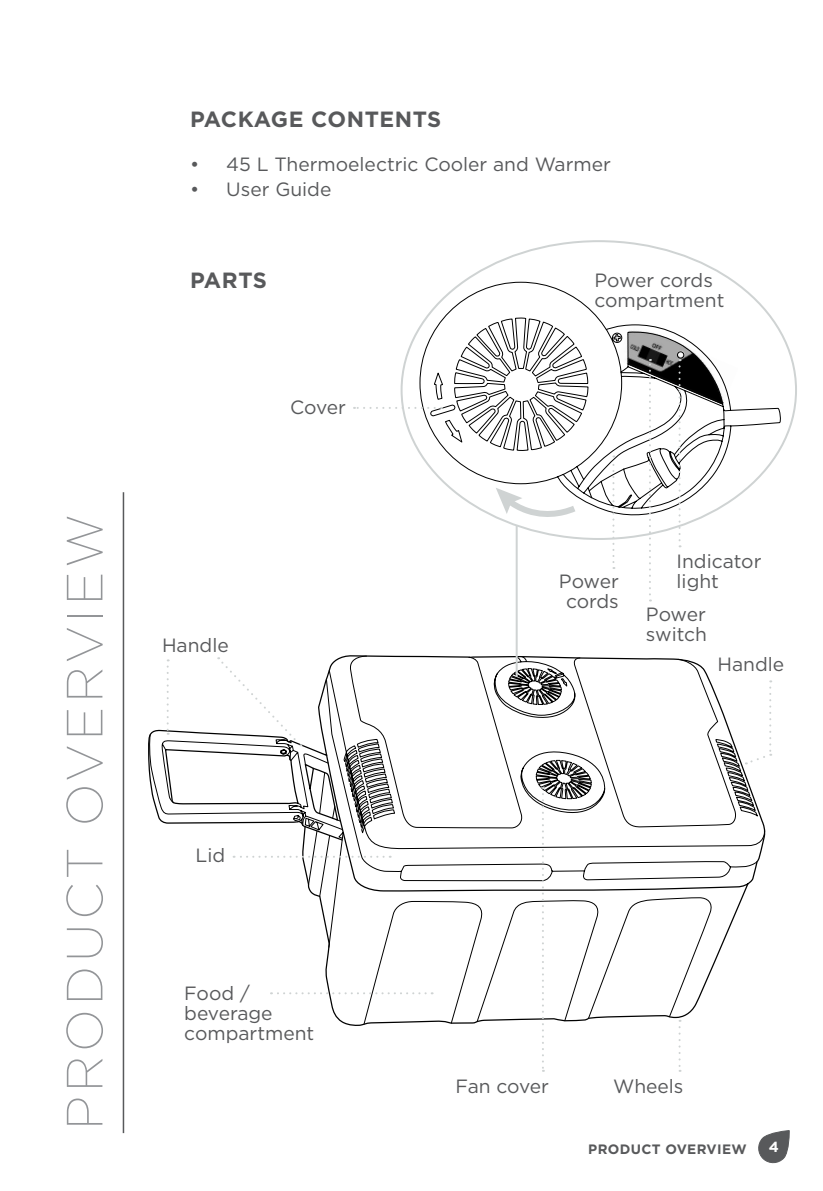
<style>
.page{position:relative;width:823px;height:1191px;background:#fff}
.page>*{position:absolute;margin:0;border:0;box-sizing:border-box;transform-origin:0 0}
.t1{font:200 50.8px "Gotham";letter-spacing:.075em;color:#939598}
.t2{font:700 22px "Gotham";letter-spacing:.025em;color:#58595b}
.t3{font:19.2px/20px "Gotham";color:#58595b}
.t4{font:19.2px "Gotham";letter-spacing:-.02em;color:#58595b}
.t5{font:700 14.6px "Gotham";color:#fff}
.t6{font:700 13.6px "Gotham";letter-spacing:.025em;color:#58595b}
</style>
<div class="page">
<svg style="left:758px;top:1130px;width:31px;height:34px"></svg>
<hr style="left:123px;top:492px;width:1px;height:641px;background:#58595b">
<svg style="left:148px;top:655px;width:617px;height:369px"></svg>
<svg style="left:419px;top:281px;width:362px;height:244px"></svg>
<svg style="left:495px;top:487px;width:86px;height:31px"></svg>
<svg style="left:678px;top:1027px;width:2px;height:44px"></svg>
<svg style="left:166px;top:659px;width:3px;height:75px"></svg>
<svg style="left:745px;top:680px;width:25px;height:85px"></svg>
<svg style="left:218px;top:657px;width:83px;height:89px"></svg>
<svg style="left:541px;top:787px;width:2px;height:284px"></svg>
<svg style="left:233px;top:855px;width:150px;height:2px"></svg>
<svg style="left:271px;top:992px;width:154px;height:2px"></svg>
<svg style="left:354px;top:407px;width:80px;height:2px"></svg>
<svg style="left:612px;top:455px;width:2px;height:114px"></svg>
<svg style="left:648px;top:359px;width:2px;height:242px"></svg>
<svg style="left:678px;top:359px;width:2px;height:188px"></svg>
<hr style="left:515px;top:525px;width:2px;height:151px;background:#cfd3d3">
<h1 class="t1" style="left:53px;top:1130px;width:617px;rotate:-90deg">PRODUCT OVERVIEW</h1>
<p class="t2" style="left:190px;top:104px;width:252px">PACKAGE CONTENTS</p>
<p class="t3" style="left:190px;top:154px;width:422px">• 45 L Thermoelectric Cooler and Warmer</p>
<p class="t3" style="left:190px;top:179px;width:143px">• User Guide</p>
<p class="t2" style="left:190px;top:265px;width:78px">PARTS</p>
<p class="t3" style="left:290px;top:397px;width:57px">Cover</p>
<p class="t3" style="left:162px;top:634px;width:68px">Handle</p>
<p class="t3" style="left:195px;top:845px;width:31px">Lid</p>
<p class="t3" style="left:184px;top:983px;width:131px">Food / beverage compartment</p>
<p class="t3" style="left:594px;top:269px;width:131px">Power cords compartment</p>
<p class="t3" style="left:558px;top:570px;width:61px;text-align:center">Power cords</p>
<p class="t3" style="left:676px;top:550px;width:86px">Indicator light</p>
<p class="t3" style="left:645px;top:604px;width:63px">Power switch</p>
<p class="t3" style="left:717px;top:653px;width:68px">Handle</p>
<p class="t4" style="left:455px;top:1073px;width:95px">Fan cover</p>
<p class="t3" style="left:613px;top:1075px;width:72px">Wheels</p>
<p class="t6" style="left:588px;top:1140px;width:160px">PRODUCT OVERVIEW</p>
<p class="t5" style="left:768px;top:1137px;width:12px">4</p>
</div>
